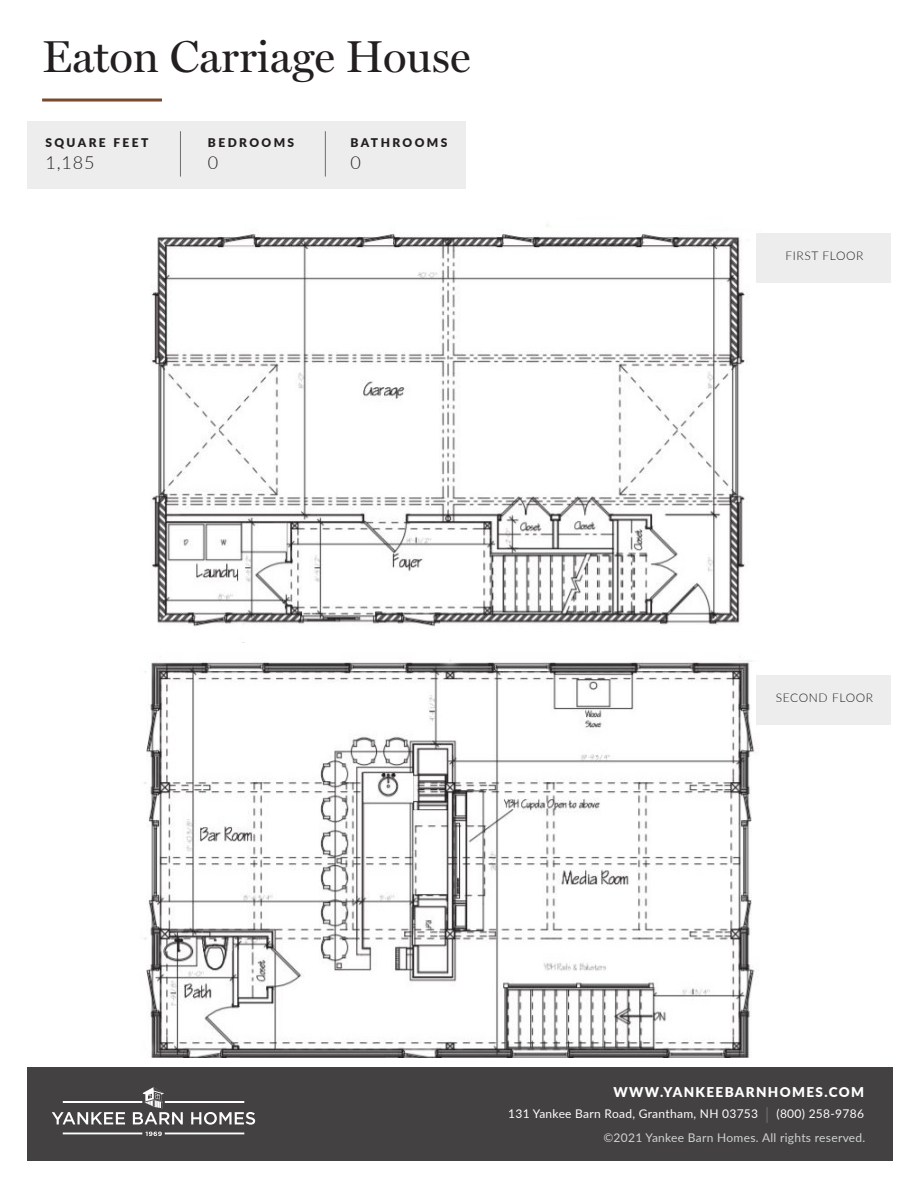
<style>
.page{position:relative;width:918px;height:1188px;background:#fff}
.page>*{position:absolute;margin:0;border:0;box-sizing:border-box;transform-origin:0 0}
.Home_Name_above_Floo{font:45px "Miller Display";color:#231f20}
.STAT_NUMBERS{font:300 18px "Lato";color:#231f20}
.URL_on_dark{font:900 13.5px "Lato";letter-spacing:.1em;color:#fff}
.Address___Phone_on_d{font:12px "Lato";letter-spacing:.025em;color:#fff}
.Copyright_on_dark{font:12px "Lato";letter-spacing:.025em;color:#d1d2d4}
.t1{font:900 12px "Lato";letter-spacing:.2em;color:#231f20}
.t2{font:300 12px "Lato";letter-spacing:.05em;color:#231f20}
.s1{font-size:16.5px;color:#6c6d70}
</style>
<div class="page">
<div style="left:28px;top:121px;width:438px;height:68px;background:#ededee"></div>
<hr style="left:42px;top:99px;width:120px;height:3px;background:#79482d">
<img style="left:151px;top:225px;width:611px;height:402px">
<img style="left:144px;top:659px;width:611px;height:399px">
<hr style="left:180px;top:131px;width:1px;height:46px;background:#6c6d70">
<hr style="left:325px;top:131px;width:1px;height:46px;background:#6c6d70">
<div style="left:27px;top:1068px;width:865px;height:93px;background:#434141"></div>
<svg style="left:52px;top:1087px;width:203px;height:38px"></svg>
<svg style="left:62px;top:1132px;width:183px;height:4px"></svg>
<div style="left:756px;top:675px;width:135px;height:50px;background:#ededee"></div>
<div style="left:756px;top:234px;width:135px;height:49px;background:#ededee"></div>
<p class="Home_Name_above_Floo" style="left:42px;top:20px;width:430px">Eaton Carriage House</p>
<p class="t1" style="left:45px;top:134px;width:105px">SQUARE FEET</p>
<p class="STAT_NUMBERS" style="left:45px;top:150px;width:51px">1,185</p>
<p class="t1" style="left:208px;top:134px;width:88px">BEDROOMS</p>
<p class="STAT_NUMBERS" style="left:208px;top:150px;width:12px">0</p>
<p class="t1" style="left:351px;top:134px;width:98px">BATHROOMS</p>
<p class="STAT_NUMBERS" style="left:351px;top:150px;width:12px">0</p>
<p class="t2" style="left:786px;top:248px;width:80px">FIRST FLOOR</p>
<p class="t2" style="left:776px;top:689px;width:99px">SECOND FLOOR</p>
<p class="URL_on_dark" style="left:613px;top:1082px;width:252px">WWW.YANKEEBARNHOMES.COM</p>
<p class="Address___Phone_on_d" style="left:508px;top:1105px;width:357px">131 Yankee Barn Road, Grantham, NH 03753 <span class="s1">|</span> (800) 258-9786</p>
<p class="Copyright_on_dark" style="left:603px;top:1129px;width:264px">©2021 Yankee Barn Homes. All rights reserved.</p>
</div>
